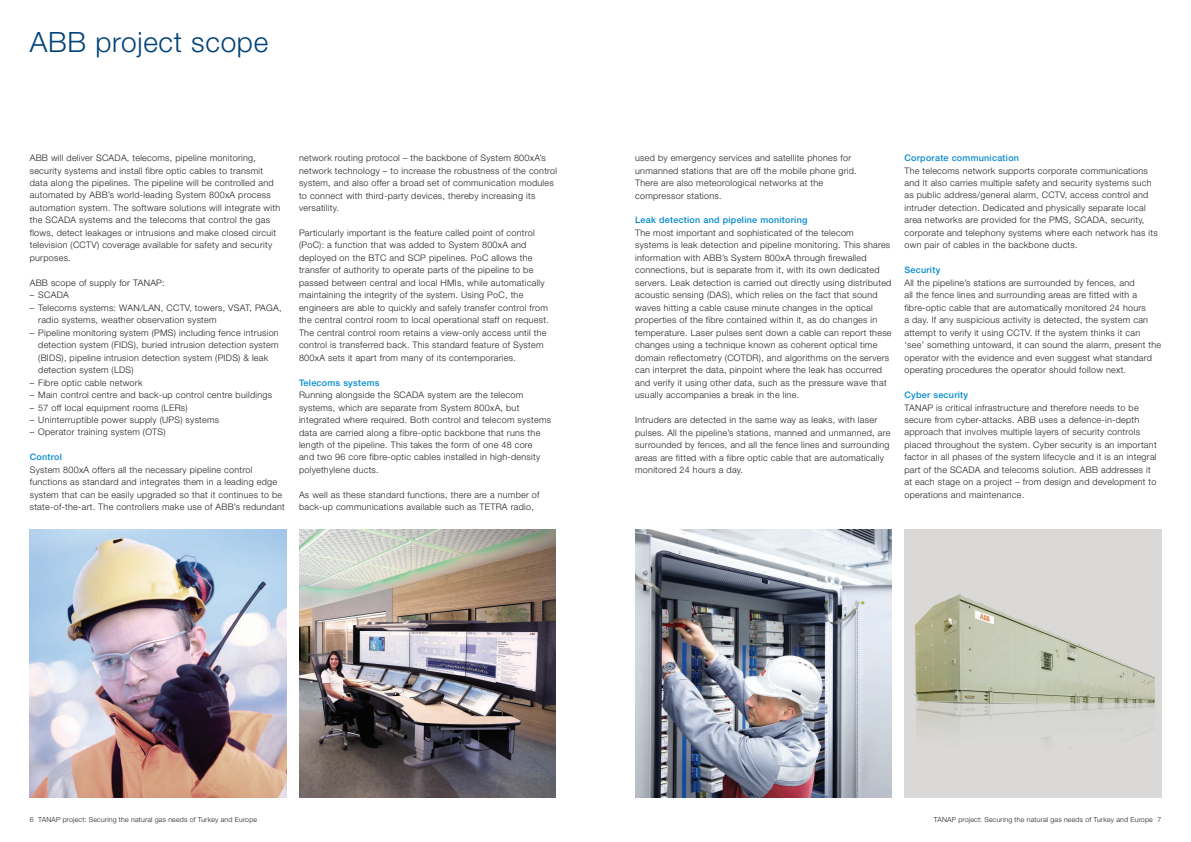
<style>
.page{position:relative;width:1191px;height:842px;background:#fff}
.page>*{position:absolute;margin:0;border:0;box-sizing:border-box;transform-origin:0 0}
.t1{font:300 28px "Helvetica Neue";letter-spacing:.025em;color:#004279}
.t2{font:300 9px/12.5px "Helvetica Neue";letter-spacing:.03em;color:#231f20}
.t3{font:500 9px "Helvetica Neue";letter-spacing:.03em;color:#0089cf}
.t4{font:300 7px "Helvetica Neue";letter-spacing:.025em;color:#231f20}
</style>
<div class="page">
<img style="left:635px;top:529px;width:257px;height:268px">
<img style="left:30px;top:529px;width:256px;height:268px">
<img style="left:299px;top:529px;width:257px;height:268px">
<img style="left:904px;top:529px;width:257px;height:268px">
<h1 class="t1" style="left:30px;top:25px;width:240px">ABB project scope</h1>
<p class="t2" style="left:30px;top:151px;width:252px">ABB will deliver SCADA, telecoms, pipeline monitoring, security systems and install fibre optic cables to transmit data along the pipelines. The pipeline will be controlled and automated by ABB’s world-leading System 800xA process automation system. The software solutions will integrate with the SCADA systems and the telecoms that control the gas flows, detect leakages or intrusions and make closed circuit television (CCTV) coverage available for safety and security purposes.</p>
<p class="t2" style="left:30px;top:276px;width:136px">ABB scope of supply for TANAP:</p>
<p class="t2" style="left:30px;top:289px;width:41px">– SCADA</p>
<p class="t2" style="left:38px;top:301px;width:245px;text-indent:-9px">– Telecoms systems: WAN/LAN, CCTV, towers, VSAT, PAGA, radio systems, weather observation system</p>
<p class="t2" style="left:38px;top:326px;width:242px;text-indent:-9px">– Pipeline monitoring system (PMS) including fence intrusion detection system (FIDS), buried intrusion detection system (BIDS), pipeline intrusion detection system (PIDS) &amp; leak detection system (LDS)</p>
<p class="t2" style="left:30px;top:376px;width:114px">– Fibre optic cable network</p>
<p class="t2" style="left:30px;top:388px;width:244px">– Main control centre and back-up control centre buildings</p>
<p class="t2" style="left:30px;top:401px;width:159px">– 57 off local equipment rooms (LERs)</p>
<p class="t2" style="left:30px;top:413px;width:191px">– Uninterruptible power supply (UPS) systems</p>
<p class="t2" style="left:30px;top:426px;width:137px">– Operator training system (OTS)</p>
<p class="t3" style="left:30px;top:452px;width:34px">Control</p>
<p class="t2" style="left:30px;top:463px;width:256px">System 800xA offers all the necessary pipeline control functions as standard and integrates them in a leading edge system that can be easily upgraded so that it continues to be state-of-the-art. The controllers make use of ABB’s redundant</p>
<p class="t2" style="left:299px;top:151px;width:260px">network routing protocol – the backbone of System 800xA’s network technology – to increase the robustness of the control system, and also offer a broad set of communication modules to connect with third-party devices, thereby increasing its versatility.</p>
<p class="t2" style="left:299px;top:226px;width:251px">Particularly important is the feature called point of control (PoC): a function that was added to System 800xA and deployed on the BTC and SCP pipelines. PoC allows the transfer of authority to operate parts of the pipeline to be passed between central and local HMIs, while automatically maintaining the integrity of the system. Using PoC, the engineers are able to quickly and safely transfer control from the central control room to local operational staff on request.<br>The central control room retains a view-only access until the control is transferred back. This standard feature of System 800xA sets it apart from many of its contemporaries.</p>
<p class="t3" style="left:299px;top:377px;width:82px">Telecoms systems</p>
<p class="t2" style="left:299px;top:388px;width:254px">Running alongside the SCADA system are the telecom systems, which are separate from System 800xA, but integrated where required. Both control and telecom systems data are carried along a fibre-optic backbone that runs the length of the pipeline. This takes the form of one 48 core<br>and two 96 core fibre-optic cables installed in high-density polyethylene ducts.</p>
<p class="t2" style="left:299px;top:488px;width:242px">As well as these standard functions, there are a number of back-up communications available such as TETRA radio,</p>
<p class="t2" style="left:635px;top:151px;width:223px">used by emergency services and satellite phones for unmanned stations that are off the mobile phone grid.<br>There are also meteorological networks at the compressor stations.</p>
<p class="t3" style="left:635px;top:215px;width:174px">Leak detection and pipeline monitoring</p>
<p class="t2" style="left:635px;top:226px;width:258px">The most important and sophisticated of the telecom<br>systems is leak detection and pipeline monitoring. This shares information with ABB’s System 800xA through firewalled connections, but is separate from it, with its own dedicated servers. Leak detection is carried out directly using distributed acoustic sensing (DAS), which relies on the fact that sound waves hitting a cable cause minute changes in the optical properties of the fibre contained within it, as do changes in temperature. Laser pulses sent down a cable can report these changes using a technique known as coherent optical time domain reflectometry (COTDR), and algorithms on the servers can interpret the data, pinpoint where the leak has occurred and verify it using other data, such as the pressure wave that usually accompanies a break in the line.</p>
<p class="t2" style="left:635px;top:413px;width:257px">Intruders are detected in the same way as leaks, with laser pulses. All the pipeline’s stations, manned and unmanned, are surrounded by fences, and all the fence lines and surrounding areas are fitted with a fibre optic cable that are automatically monitored 24 hours a day.</p>
<p class="t3" style="left:904px;top:152px;width:116px">Corporate communication</p>
<p class="t2" style="left:904px;top:164px;width:255px">The telecoms network supports corporate communications and It also carries multiple safety and security systems such as public address/general alarm, CCTV, access control and intruder detection. Dedicated and physically separate local area networks are provided for the PMS, SCADA, security, corporate and telephony systems where each network has its own pair of cables in the backbone ducts.</p>
<p class="t3" style="left:904px;top:265px;width:37px">Security</p>
<p class="t2" style="left:904px;top:276px;width:258px">All the pipeline’s stations are surrounded by fences, and<br>all the fence lines and surrounding areas are fitted with a fibre-optic cable that are automatically monitored 24 hours<br>a day. If any suspicious activity is detected, the system can attempt to verify it using CCTV. If the system thinks it can ‘see’ something untoward, it can sound the alarm, present the operator with the evidence and even suggest what standard operating procedures the operator should follow next.</p>
<p class="t3" style="left:904px;top:389px;width:65px">Cyber security</p>
<p class="t2" style="left:904px;top:401px;width:254px">TANAP is critical infrastructure and therefore needs to be secure from cyber-attacks. ABB uses a defence-in-depth approach that involves multiple layers of security controls placed throughout the system. Cyber security is an important factor in all phases of the system lifecycle and it is an integral part of the SCADA and telecoms solution. ABB addresses it at each stage on a project – from design and development to operations and maintenance.</p>
<p class="t4" style="left:30px;top:815px;width:229px">6 TANAP project: Securing the natural gas needs of Turkey and Europe</p>
<p class="t4" style="left:933px;top:815px;width:229px">TANAP project: Securing the natural gas needs of Turkey and Europe 7</p>
</div>
